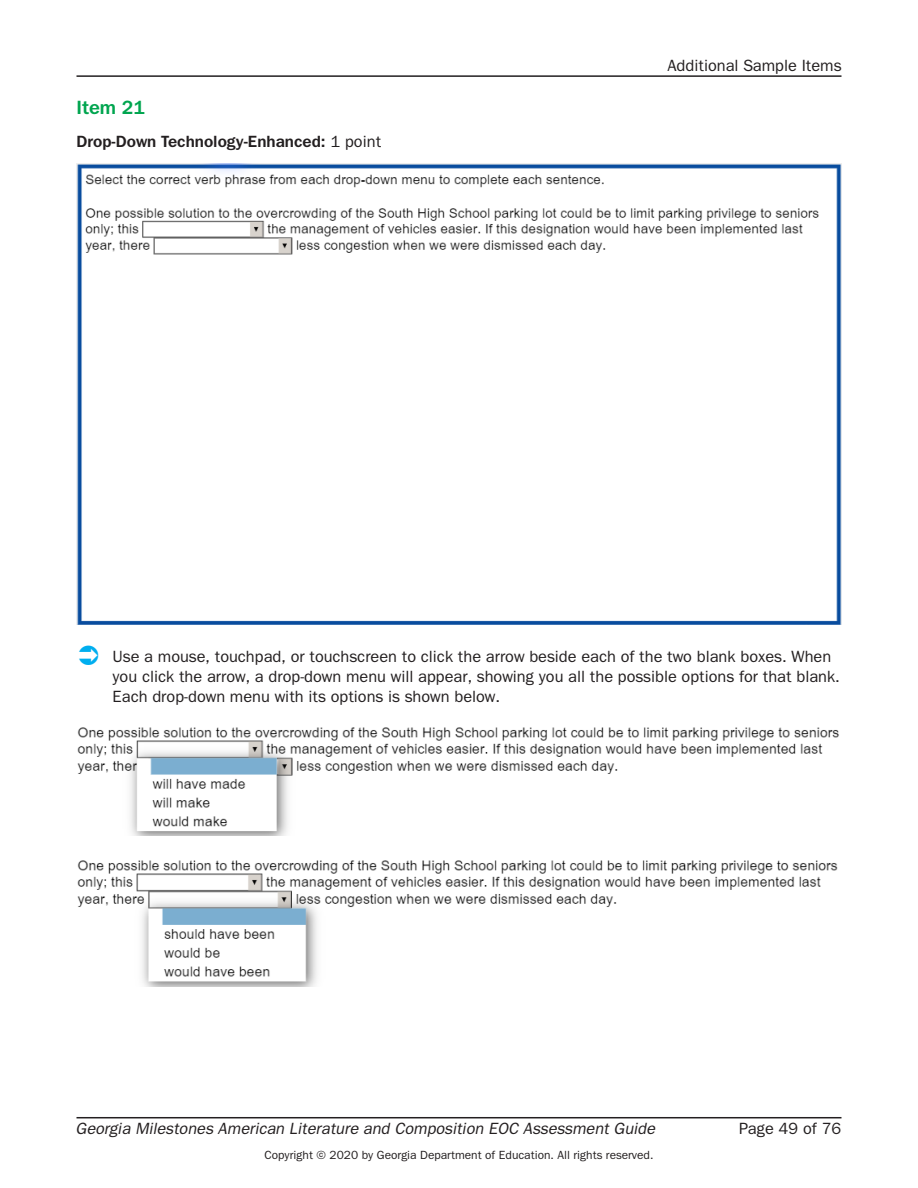
<style>
.page{position:relative;width:918px;height:1188px;background:#fff}
.page>*{position:absolute;margin:0;border:0;box-sizing:border-box;transform-origin:0 0}
._13_Head_Green_pg{font:700 19.5px "Tee Franklin";color:#00a54f}
._00a_Body_Computer{font:500 16.5px/19.8px "Tee Franklin";color:#231f20}
.t1{font:italic 500 16.5px "Tee Franklin";color:#231f20}
._11_Subhead_EOS{font:700 16.5px "Tee Franklin";color:#231f20}
.t2{font:500 12px "Tee Franklin";color:#231f20}
.s1{font-weight:500}
</style>
<div class="page">
<hr style="left:76px;top:1117px;width:766px;height:1px;background:#231f20">
<hr style="left:76px;top:75px;width:766px;height:2px;background:#231f20">
<img style="left:76px;top:164px;width:765px;height:461px">
<img style="left:77px;top:727px;width:762px;height:108px">
<img style="left:77px;top:860px;width:761px;height:126px">
<p class="_13_Head_Green_pg" style="left:76px;top:95px;width:70px">Item 21</p>
<p class="_11_Subhead_EOS" style="left:76px;top:132px;width:306px">Drop-Down Technology-Enhanced: <span class="s1">1 point</span></p>
<p class="_00a_Body_Computer" style="left:667px;top:55px;width:176px">Additional Sample Items</p>
<p class="_00a_Body_Computer" style="left:112px;top:647px;width:726px">Use a mouse, touchpad, or touchscreen to click the arrow beside each of the two blank boxes. When you click the arrow, a drop-down menu will appear, showing you all the possible options for that blank.<br>Each drop-down menu with its options is shown below.</p>
<p class="t1" style="left:76px;top:1119px;width:581px">Georgia Milestones American Literature and Composition EOC Assessment Guide</p>
<p class="_00a_Body_Computer" style="left:739px;top:1119px;width:104px">Page 49 of 76</p>
<p class="t2" style="left:265px;top:1148px;width:390px">Copyright © 2020 by Georgia Department of Education. All rights reserved.</p>
</div>
